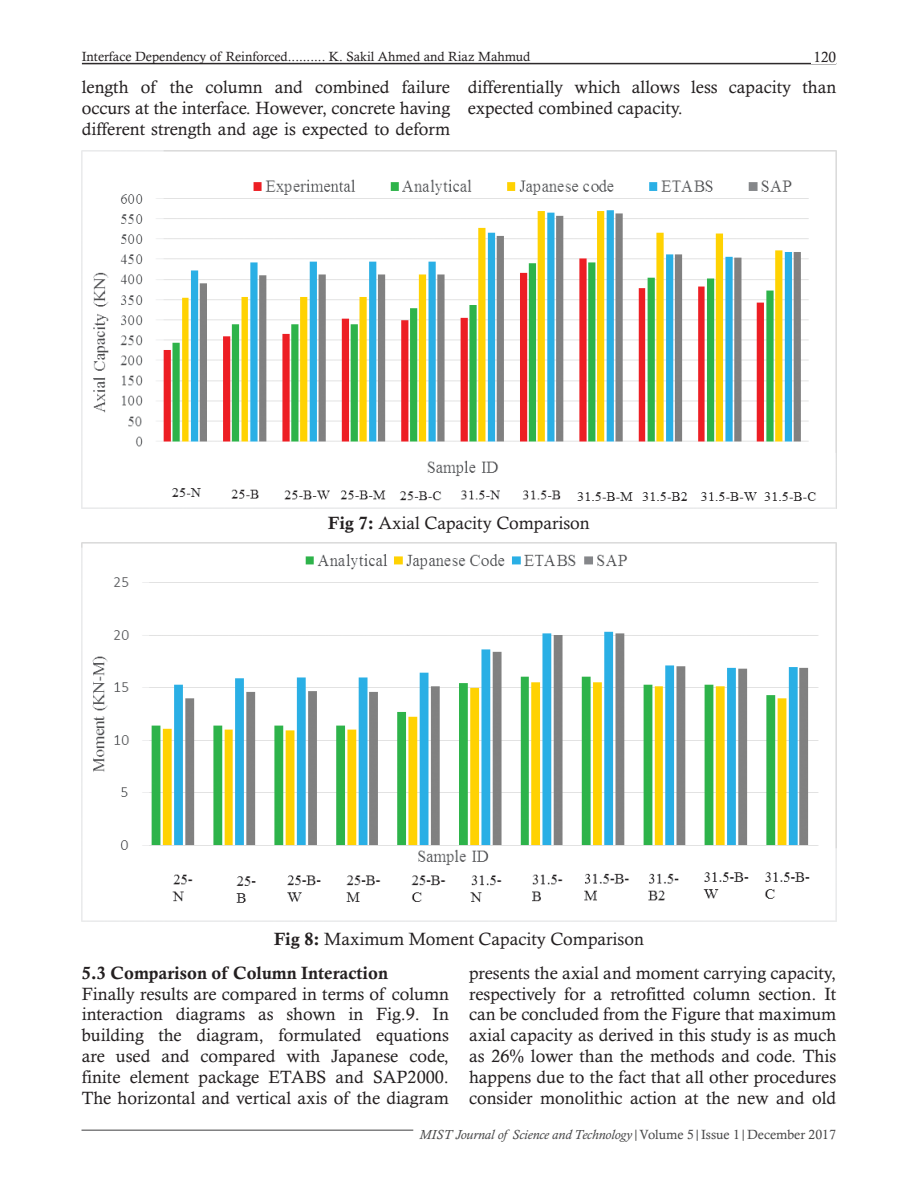
<style>
.page{position:relative;width:918px;height:1188px;background:#fff}
.page>*{position:absolute;margin:0;border:0;box-sizing:border-box;transform-origin:0 0}
.t1{font:17.85px/20.9px "Calisto";color:#231f20;text-align:justify}
.t2{font:17.85px "Calis MT Bol";color:#231f20}
.t3{font:14.85px "Calisto";color:#231f20}
.t4{font:13.35px "Calisto";color:#231f20}
.t5{font:italic 13.35px "Calisto";color:#464647}
.s1{font-family:"Calis MT Bol"}
.s2{font-style:normal}
</style>
<div class="page">
<hr style="left:82px;top:1130px;width:331px;height:1px;background:#464647">
<hr style="left:82px;top:63px;width:754px;height:1px;background:#231f20">
<hr style="left:82px;top:64px;width:754px;height:1px;background:#231f20">
<div style="left:812px;top:52px;width:24px;height:12px;background:#fff"></div>
<img style="left:82px;top:150px;width:754px;height:358px">
<img style="left:82px;top:542px;width:754px;height:380px">
<p class="t4" style="left:82px;top:52px;width:450px">Interface Dependency of Reinforced.......... K. Sakil Ahmed and Riaz Mahmud</p>
<p class="t3" style="left:813px;top:52px;width:24px">120</p>
<p class="t1" style="left:82px;top:78px;width:370px">length of the column and combined failure occurs at the interface. However, concrete having different strength and age is expected to deform</p>
<p class="t1" style="left:468px;top:78px;width:370px">differentially which allows less capacity than expected combined capacity.</p>
<p class="t1" style="left:328px;top:514px;width:263px"><span class="s1">Fig 7:</span> Axial Capacity Comparison</p>
<p class="t1" style="left:274px;top:930px;width:371px"><span class="s1">Fig 8:</span> Maximum Moment Capacity Comparison</p>
<p class="t2" style="left:82px;top:966px;width:308px">5.3 Comparison of Column Interaction</p>
<p class="t1" style="left:82px;top:985px;width:369px">Finally results are compared in terms of column interaction diagrams as shown in Fig.9. In building the diagram, formulated equations are used and compared with Japanese code, finite element package ETABS and SAP2000.<br>The horizontal and vertical axis of the diagram</p>
<p class="t1" style="left:469px;top:964px;width:369px">presents the axial and moment carrying capacity, respectively for a retrofitted column section. It can be concluded from the Figure that maximum axial capacity as derived in this study is as much as 26% lower than the methods and code. This happens due to the fact that all other procedures consider monolithic action at the new and old</p>
<p class="t5" style="left:420px;top:1129px;width:418px">MIST Journal of Science and Technology<span class="s2">|Volume 5|Issue 1|December 2017</span></p>
</div>
